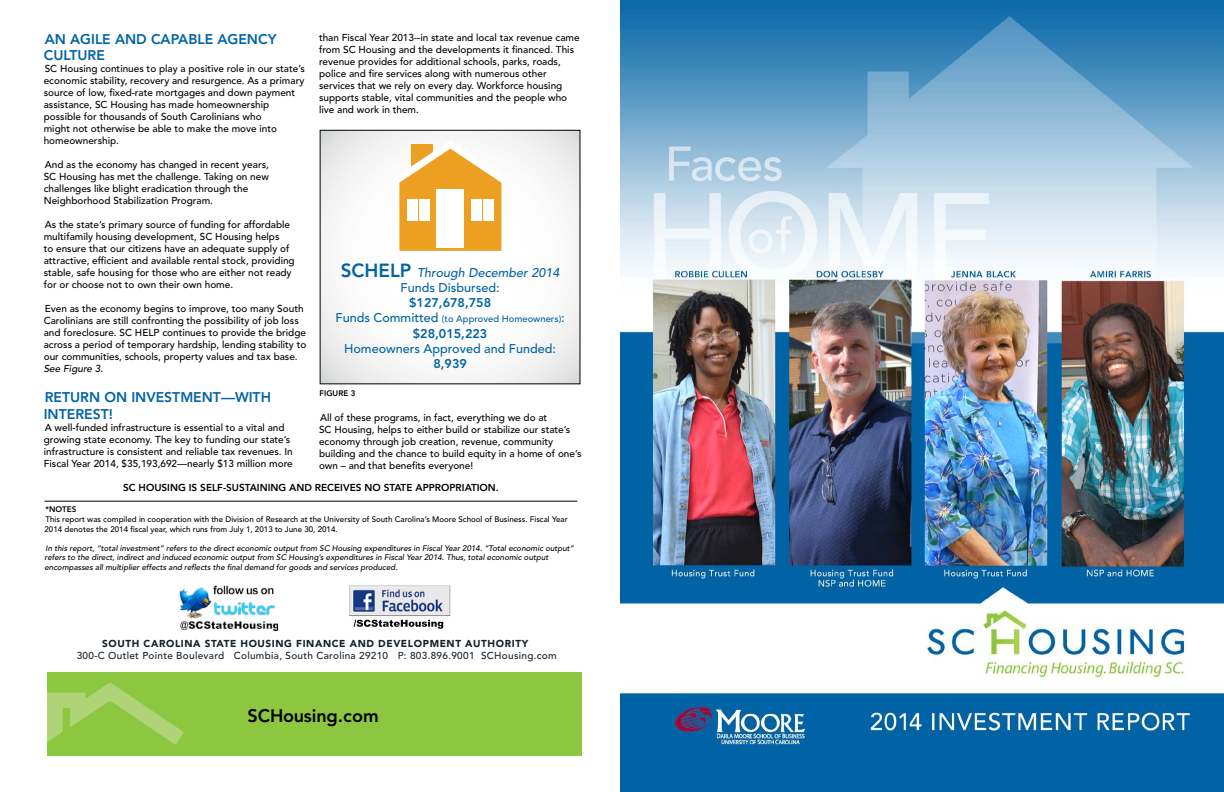
<style>
.page{position:relative;width:1224px;height:792px;background:#fff}
.page>*{position:absolute;margin:0;border:0;box-sizing:border-box;transform-origin:0 0}
.t1{font:800 18px "Avenir LT Std";color:#000}
.t2{font:800 14px/16.8px "Avenir LT Std";color:#0063a5}
.t3{font:italic 500 12.6px/15.1px "Avenir LT Std";color:#0063a5;text-align:center}
.t4{font:500 12.6px/15.1px "Avenir LT Std";color:#0063a5;text-align:center}
.t5{font:500 10px/12px "Avenir LT Std";color:#000}
.t6{font:500 10px "Avenir LT Std";letter-spacing:.03em;color:#152128}
.t7{font:800 10px "Avenir LT Std";color:#000}
.t8{font:900 10px "Avenir LT Std";letter-spacing:.06em;color:#152128}
.t9{font:500 9.4px "Avenir LT Std";color:#0063a5}
.t10{font:italic 500 8px/9.6px "Avenir LT Std";color:#000}
.t11{font:500 8px/9.6px "Avenir LT Std";color:#000}
.t12{font:800 8px "Avenir LT Std";color:#000}
.s1{font-style:italic}
.s2{font-weight:800;font-style:normal;font-size:18.9px}
.s3{font-style:normal}
.s4{font-weight:800;font-style:normal}
.s5{font-size:12.6px}
.s6{font-weight:800}
</style>
<div class="page">
<img style="left:620px;top:0;width:604px;height:792px">
<hr style="left:45px;top:501px;width:532px;height:1px;background:#000">
<div style="left:47px;top:672px;width:535px;height:84px;background:#8dc63f"></div>
<svg style="left:47px;top:682px;width:137px;height:63px"></svg>
<img style="left:179px;top:585px;width:98px;height:46px">
<img style="left:349px;top:585px;width:101px;height:44px">
<img style="left:354px;top:620px;width:76px;height:7px">
<svg style="left:322px;top:132px;width:256px;height:250px"></svg>
<svg style="left:399px;top:140px;width:102px;height:111px"></svg>
<div style="left:437px;top:189px;width:27px;height:59px;background:#fff"></div>
<div style="left:419px;top:199px;width:10px;height:10px;background:#fff"></div>
<div style="left:408px;top:199px;width:10px;height:10px;background:#fff"></div>
<div style="left:408px;top:210px;width:10px;height:11px;background:#fff"></div>
<div style="left:419px;top:210px;width:10px;height:11px;background:#fff"></div>
<div style="left:483px;top:199px;width:10px;height:10px;background:#fff"></div>
<div style="left:471px;top:199px;width:11px;height:10px;background:#fff"></div>
<div style="left:471px;top:210px;width:11px;height:11px;background:#fff"></div>
<div style="left:483px;top:210px;width:10px;height:11px;background:#fff"></div>
<p class="t2" style="left:44px;top:30px;width:234px">AN AGILE AND CAPABLE AGENCY<br>CULTURE</p>
<p class="t5" style="left:44px;top:63px;width:263px">SC Housing continues to play a positive role in our state’s economic stability, recovery and resurgence. As a primary source of low, fixed-rate mortgages and down payment assistance, SC Housing has made homeownership possible for thousands of South Carolinians who<br>might not otherwise be able to make the move into homeownership.</p>
<p class="t5" style="left:44px;top:159px;width:227px">And as the economy has changed in recent years, SC Housing has met the challenge. Taking on new challenges like blight eradication through the Neighborhood Stabilization Program.</p>
<p class="t5" style="left:44px;top:219px;width:252px">As the state’s primary source of funding for affordable multifamily housing development, SC Housing helps<br>to ensure that our citizens have an adequate supply of attractive, efficient and available rental stock, providing stable, safe housing for those who are either not ready for or choose not to own their own home.</p>
<p class="t5" style="left:44px;top:303px;width:264px">Even as the economy begins to improve, too many South Carolinians are still confronting the possibility of job loss and foreclosure. SC HELP continues to provide the bridge across a period of temporary hardship, lending stability to our communities, schools, property values and tax base.<br><span class="s1">See Figure 3.</span></p>
<p class="t2" style="left:44px;top:389px;width:229px">RETURN ON INVESTMENT—WITH<br>INTEREST!</p>
<p class="t5" style="left:44px;top:421px;width:251px">A well-funded infrastructure is essential to a vital and growing state economy. The key to funding our state’s infrastructure is consistent and reliable tax revenues. In Fiscal Year 2014, $35,193,692—nearly $13 million more</p>
<p class="t5" style="left:319px;top:31px;width:262px">than Fiscal Year 2013--in state and local tax revenue came from SC Housing and the developments it financed. This revenue provides for additional schools, parks, roads, police and fire services along with numerous other services that we rely on every day. Workforce housing supports stable, vital communities and the people who live and work in them.</p>
<p class="t3" style="left:341px;top:265px;width:220px"><span class="s2">SCHELP</span> Through December 2014<br><span class="s3">Funds Disbursed:<br></span><span class="s4">$127,678,758</span></p>
<p class="t9" style="left:335px;top:314px;width:231px"><span class="s5">Funds Committed</span> (to Approved Homeowners)<span class="s5">:</span></p>
<p class="t4" style="left:344px;top:326px;width:213px"><span class="s6">$28,015,223<br></span>Homeowners Approved and Funded:<br><span class="s6">8,939</span></p>
<p class="t12" style="left:320px;top:388px;width:37px">FIGURE 3</p>
<p class="t5" style="left:319px;top:411px;width:264px">All of these programs, in fact, everything we do at<br>SC Housing, helps to either build or stabilize our state’s economy through job creation, revenue, community building and the chance to build equity in a home of one’s own – and that benefits everyone!</p>
<p class="t7" style="left:123px;top:482px;width:377px">SC HOUSING IS SELF-SUSTAINING AND RECEIVES NO STATE APPROPRIATION.</p>
<p class="t12" style="left:46px;top:505px;width:32px">*NOTES</p>
<p class="t11" style="left:45px;top:515px;width:525px">This report was compiled in cooperation with the Division of Research at the University of South Carolina’s Moore School of Business. Fiscal Year<br>2014 denotes the 2014 fiscal year, which runs from July 1, 2013 to June 30, 2014.</p>
<p class="t10" style="left:45px;top:543px;width:531px">In this report, “total investment” refers to the direct economic output from SC Housing expenditures in Fiscal Year 2014. “Total economic output” refers to the direct, indirect and induced economic output from SC Housing’s expenditures in Fiscal Year 2014. Thus, total economic output encompasses all multiplier effects and reflects the final demand for goods and services produced.</p>
<p class="t8" style="left:102px;top:637px;width:427px">SOUTH CAROLINA STATE HOUSING FINANCE AND DEVELOPMENT AUTHORITY</p>
<p class="t6" style="left:77px;top:650px;width:481px">300-C Outlet Pointe Boulevard Columbia, South Carolina 29210 P: 803.896.9001 SCHousing.com</p>
<p class="t1" style="left:247px;top:705px;width:133px">SCHousing.com</p>
</div>
